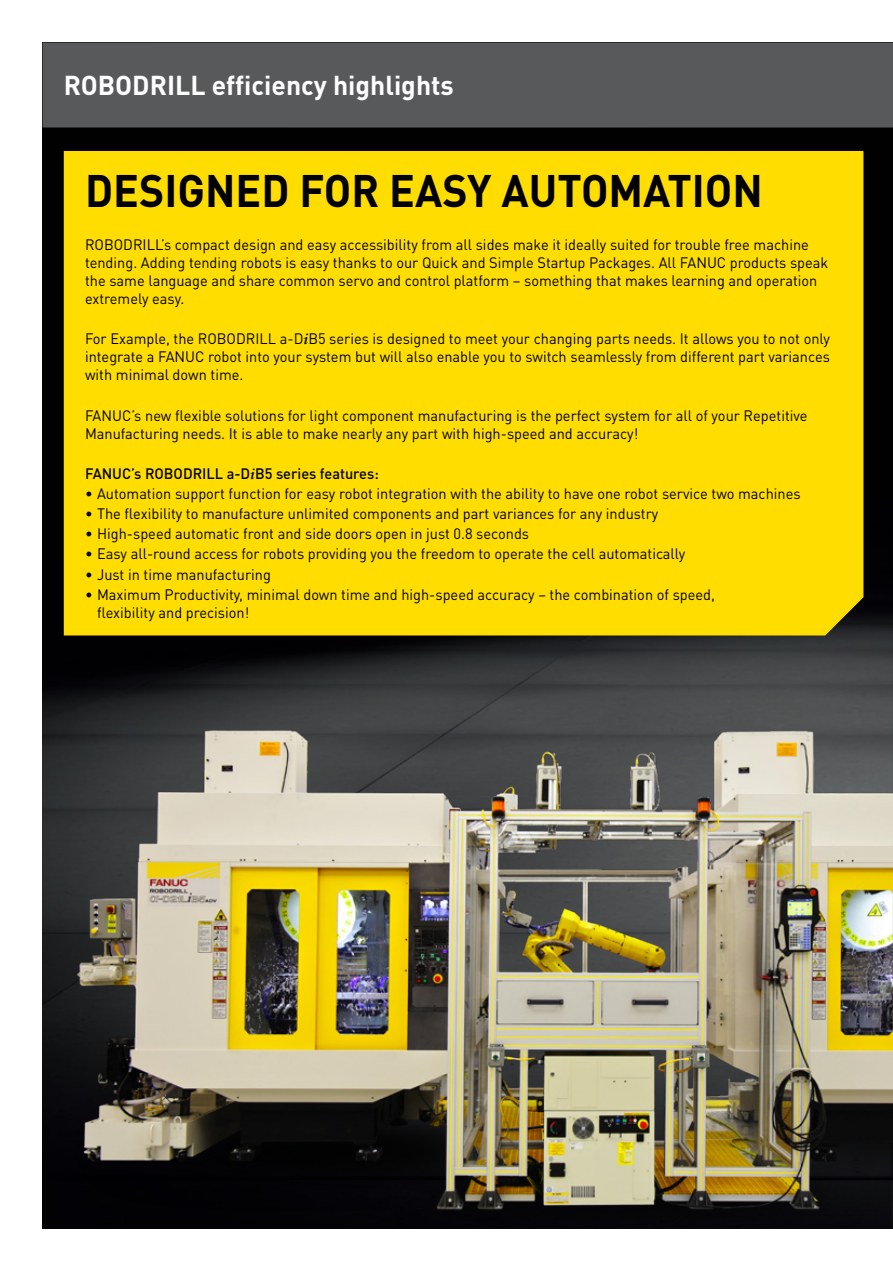
<style>
.page{position:relative;width:893px;height:1263px;background:#fff}
.page>*{position:absolute;margin:0;border:0;box-sizing:border-box;transform-origin:0 0}
.t1{font:700 45px "DIN Pro";color:#000;scale:.95 1}
.t2{font:700 27px "DIN Pro";color:#fff}
.t3{font:15px/18px "DIN Pro";color:#000}
.t4{font:500 15px "DIN Pro";color:#000}
.s1{font-family:"Book Antiqua";font-weight:700;font-style:italic}
</style>
<div class="page">
<img style="left:43px;top:128px;width:850px;height:1100px">
<img style="left:71px;top:649px;width:822px;height:579px">
<div style="left:64px;top:151px;width:799px;height:484px;background:#fd0"></div>
<div style="left:43px;top:43px;width:850px;height:85px;background:#58595b"></div>
<h2 class="t2" style="left:64px;top:63px;width:391px">ROBODRILL efficiency highlights</h2>
<h1 class="t1" style="left:85px;top:153px;width:715px">DESIGNED FOR EASY AUTOMATION</h1>
<p class="t3" style="left:85px;top:235px;width:745px">ROBODRILL’s compact design and easy accessibility from all sides make it ideally suited for trouble free machine tending. Adding tending robots is easy thanks to our Quick and Simple Startup Packages. All FANUC products speak the same language and share common servo and control platform – something that makes learning and operation extremely easy.</p>
<p class="t3" style="left:85px;top:329px;width:746px;text-align:justify">For Example, the ROBODRILL a-D<span class="s1">i</span>B5 series is designed to meet your changing parts needs. It allows you to not only integrate a FANUC robot into your system but will also enable you to switch seamlessly from different part variances with minimal down time.</p>
<p class="t3" style="left:85px;top:406px;width:724px">FANUC’s new flexible solutions for light component manufacturing is the perfect system for all of your Repetitive<br>Manufacturing needs. It is able to make nearly any part with high-speed and accuracy!</p>
<p class="t4" style="left:85px;top:463px;width:295px">FANUC’s ROBODRILL a-D<span class="s1">i</span>B5 series features:</p>
<p class="t3" style="left:85px;top:484px;width:717px">• Automation support function for easy robot integration with the ability to have one robot service two machines</p>
<p class="t3" style="left:85px;top:504px;width:575px">• The flexibility to manufacture unlimited components and part variances for any industry</p>
<p class="t3" style="left:85px;top:524px;width:446px">• High-speed automatic front and side doors open in just 0.8 seconds</p>
<p class="t3" style="left:85px;top:544px;width:602px">• Easy all-round access for robots providing you the freedom to operate the cell automatically</p>
<p class="t3" style="left:85px;top:564px;width:187px">• Just in time manufacturing</p>
<p class="t3" style="left:97px;top:585px;width:619px;text-indent:-12px">• Maximum Productivity, minimal down time and high-speed accuracy – the combination of speed, flexibility and precision!</p>
</div>
